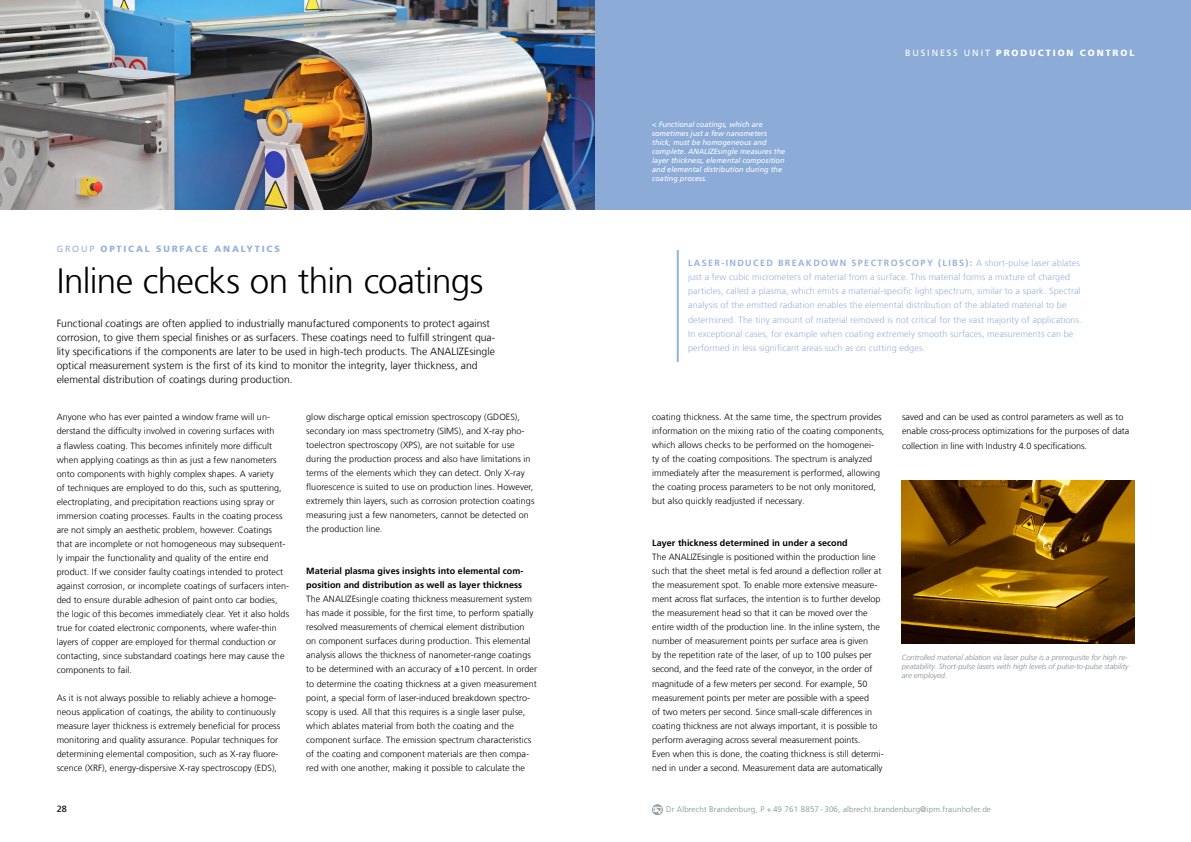
<style>
.page{position:relative;width:1191px;height:842px;background:#fff}
.page>*{position:absolute;margin:0;border:0;box-sizing:border-box;transform-origin:0 0}
.t1{font:300 35px "Frutiger LT Com";letter-spacing:-.02em;color:#000}
.t2{font:300 10.4px/14px "Frutiger LT Com";color:#000}
.t3{font:300 9px/14px "Frutiger LT Com";letter-spacing:.005em;color:#000}
.t4{font:300 9px/14px "Frutiger LT Com";letter-spacing:.015em;color:#96b2db}
.t5{font:700 9px/14px "Frutiger LT Com";letter-spacing:.005em;color:#000}
.t6{font:900 9px "Frutiger LT Com";letter-spacing:.21em;color:#fff}
.t7{font:900 9px "Frutiger LT Com";letter-spacing:.2em;color:#96b2db}
.t8{font:9px "Frutiger LT Com";color:#000}
.t9{font:300 8px "Frutiger LT Com";letter-spacing:.02em;color:#7e898a}
.t10{font:italic 7.5px/9px "Frutiger LT Com";color:#fff}
.t11{font:italic 300 7.5px/9px "Frutiger LT Com";color:#7e898a;text-align:justify}
.s1{font-weight:400}
.s2{font-weight:700}
</style>
<div class="page">
<img style="left:0;top:0;width:595px;height:210px">
<div style="left:595px;top:0;width:596px;height:210px;background:#8cacd7"></div>
<div style="left:652px;top:805px;width:10px;height:10px;background:#a8b1b4;border-radius:50%"></div>
<div style="left:652px;top:804px;width:11px;height:11px;border:1px solid #94a0a3;border-radius:50%"></div>
<svg style="left:653px;top:807px;width:8px;height:7px"></svg>
<hr style="left:677px;top:250px;width:2px;height:112px;background:#96b2db">
<img style="left:901px;top:481px;width:233px;height:162px">
<p class="t7" style="left:57px;top:244px;width:225px"><span class="s1">GROUP</span> OPTICAL SURFACE ANALYTICS</p>
<h1 class="t1" style="left:57px;top:261px;width:428px">Inline checks on thin coatings</h1>
<p class="t2" style="left:57px;top:316px;width:440px">Functional coatings are often applied to industrially manufactured components to protect against corrosion, to give them special finishes or as surfacers. These coatings need to fulfill stringent qua&shy;lity specifications if the components are later to be used in high-tech products. The ANALIZEsingle optical measurement system is the first of its kind to monitor the integrity, layer thickness, and elemental distribution of coatings during production.</p>
<p class="t3" style="left:57px;top:410px;width:234px">Anyone who has ever painted a window frame will un&shy;derstand the difficulty involved in covering surfaces with<br>a flawless coating. This becomes infinitely more difficult when applying coatings as thin as just a few nanometers onto components with highly complex shapes. A variety<br>of techniques are employed to do this, such as sputtering, electroplating, and precipitation reactions using spray or immersion coating processes. Faults in the coating process are not simply an aesthetic problem, however. Coatings that are incomplete or not homogeneous may subsequent&shy;ly impair the functionality and quality of the entire end product. If we consider faulty coatings intended to protect against corrosion, or incomplete coatings of surfacers inten&shy;ded to ensure durable adhesion of paint onto car bodies, the logic of this becomes immediately clear. Yet it also holds true for coated electronic components, where wafer-thin layers of copper are employed for thermal conduction or contacting, since substandard coatings here may cause the components to fail.</p>
<p class="t3" style="left:57px;top:690px;width:225px">As it is not always possible to reliably achieve a homoge&shy;neous application of coatings, the ability to continuously measure layer thickness is extremely beneficial for process monitoring and quality assurance. Popular techniques for determining elemental composition, such as X-ray fluore&shy;scence (XRF), energy-dispersive X-ray spectroscopy (EDS),</p>
<p class="t8" style="left:57px;top:804px;width:12px">28</p>
<p class="t3" style="left:306px;top:410px;width:230px">glow discharge optical emission spectroscopy (GDOES), secondary ion mass spectrometry (SIMS), and X-ray pho&shy;toelectron spectroscopy (XPS), are not suitable for use during the production process and also have limitations in terms of the elements which they can detect. Only X-ray fluorescence is suited to use on production lines. However, extremely thin layers, such as corrosion protection coatings measuring just a few nanometers, cannot be detected on the production line.</p>
<p class="t5" style="left:306px;top:564px;width:218px">Material plasma gives insights into elemental com&shy;position and distribution as well as layer thickness</p>
<p class="t3" style="left:306px;top:592px;width:232px">The ANALIZEsingle coating thickness measurement system has made it possible, for the first time, to perform spatially resolved measurements of chemical element distribution<br>on component surfaces during production. This elemental analysis allows the thickness of nanometer-range coatings to be determined with an accuracy of ±10 percent. In order to determine the coating thickness at a given measurement point, a special form of laser-induced breakdown spectro&shy;scopy is used. All that this requires is a single laser pulse, which ablates material from both the coating and the component surface. The emission spectrum characteristics of the coating and component materials are then compa&shy;red with one another, making it possible to calculate the</p>
<p class="t10" style="left:652px;top:120px;width:135px">&lt; Functional coatings, which are sometimes just a few nanometers thick, must be homogeneous and complete. ANALIZEsingle measures the layer thickness, elemental composition and elemental distribution during the coating process.</p>
<p class="t6" style="left:905px;top:48px;width:231px"><span class="s1">BUSINESS UNIT</span> PRODUCTION CONTROL</p>
<p class="t4" style="left:688px;top:256px;width:395px"><span class="s2">LASER-INDUCED BREAKDOWN SPECTROSCOPY (LIBS):</span> A short-pulse laser ablates just a few cubic micrometers of material from a surface. This material forms a mixture of charged particles, called a plasma, which emits a material-specific light spectrum, similar to a spark. Spectral analysis of the emitted radiation enables the elemental distribution of the ablated material to be determined. The tiny amount of material removed is not critical for the vast majority of applications.<br>In exceptional cases, for example when coating extremely smooth surfaces, measurements can be performed in less significant areas such as on cutting edges.</p>
<p class="t3" style="left:652px;top:410px;width:234px">coating thickness. At the same time, the spectrum provides information on the mixing ratio of the coating components, which allows checks to be performed on the homogenei-<br>ty of the coating compositions. The spectrum is analyzed immediately after the measurement is performed, allowing the coating process parameters to be not only monitored, but also quickly readjusted if necessary.</p>
<p class="t5" style="left:652px;top:536px;width:197px">Layer thickness determined in under a second</p>
<p class="t3" style="left:652px;top:550px;width:233px">The ANALIZEsingle is positioned within the production line such that the sheet metal is fed around a deflection roller at the measurement spot. To enable more extensive measure&shy;ment across flat surfaces, the intention is to further develop the measurement head so that it can be moved over the entire width of the production line. In the inline system, the number of measurement points per surface area is given<br>by the repetition rate of the laser, of up to 100 pulses per second, and the feed rate of the conveyor, in the order of magnitude of a few meters per second. For example, 50 measurement points per meter are possible with a speed<br>of two meters per second. Since small-scale differences in coating thickness are not always important, it is possible to perform averaging across several measurement points.<br>Even when this is done, the coating thickness is still determi&shy;ned in under a second. Measurement data are automatically</p>
<p class="t3" style="left:902px;top:410px;width:229px">saved and can be used as control parameters as well as to enable cross-process optimizations for the purposes of data collection in line with Industry 4.0 specifications.</p>
<p class="t11" style="left:901px;top:652px;width:228px">Controlled material ablation via laser pulse is a prerequisite for high re&shy;peatability. Short-pulse lasers with high levels of pulse-to-pulse stability are employed.</p>
<p class="t9" style="left:666px;top:805px;width:326px">Dr Albrecht Brandenburg, P + 49 761 8857 - 306, albrecht.brandenburg@ipm.fraunhofer.de</p>
</div>
